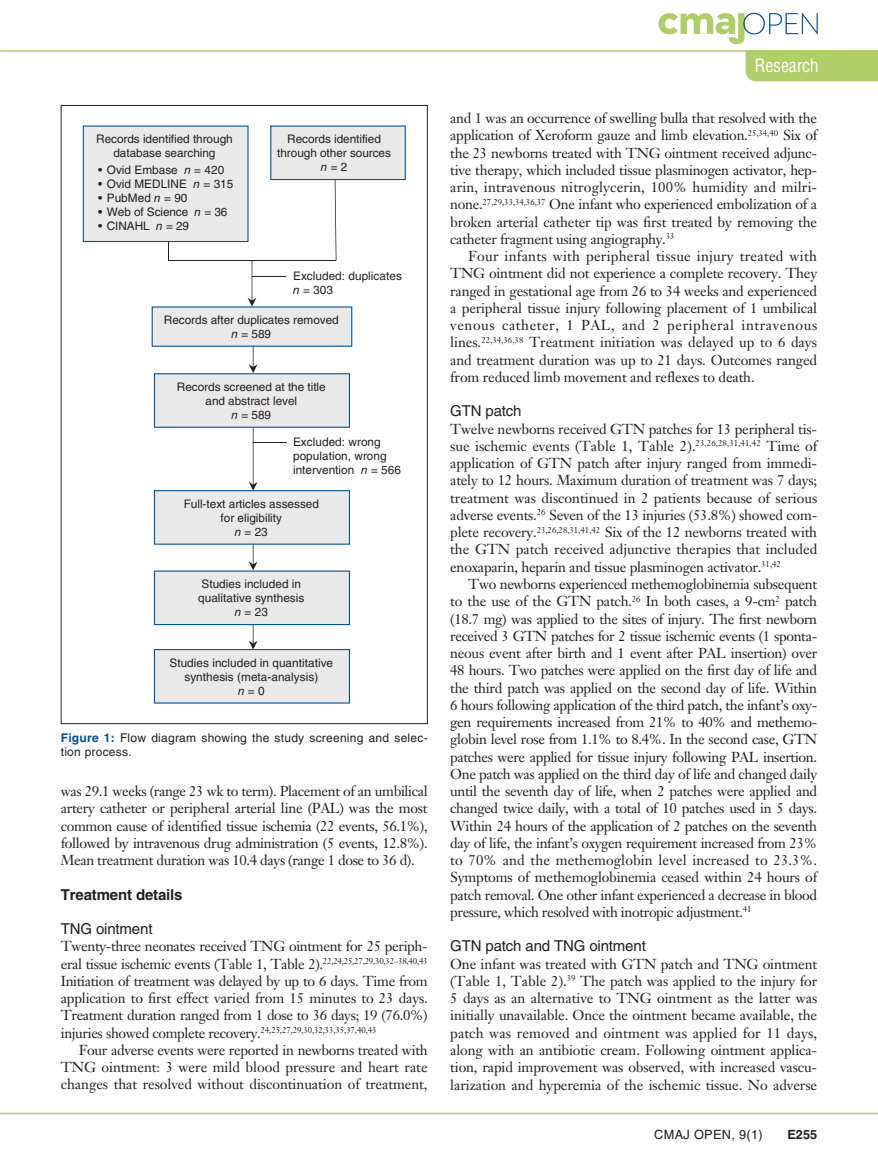
<style>
.page{position:relative;width:878px;height:1175px;background:#fff}
.page>*{position:absolute;margin:0;border:0;box-sizing:border-box;transform-origin:0 0}
.t1{font:condensed 18px "Helvetica LT Std";letter-spacing:-.01em;color:#fff}
.t2{font:15px "Helvetica LT Std";letter-spacing:-.01em;color:#231f20}
.t3{font:700 15px "Helvetica LT Std";letter-spacing:-.01em;color:#231f20}
.t4{font:14.25px/17.2px "Janson Text LT Std";letter-spacing:-.015em;color:#231f20;text-align:justify}
.t5{font:12.75px "Helvetica LT Std";letter-spacing:.025em;color:#231f20}
.t6{font:700 12.75px "Helvetica LT Std";color:#231f20}
.t7{font:12px/14.2px "Helvetica LT Std";letter-spacing:.02em;color:#231f20}
.t8{font:11.7px/14.1px "Helvetica LT Std";color:#231f20;text-align:center}
.t9{font:8.55px "Janson Text LT Std";letter-spacing:-.015em;color:#231f20}
.s1{font-style:italic}
.s2{font-weight:700;color:#005295}
.s3{font-size:14.25px}
</style>
<div class="page">
<hr style="left:0;top:1112px;width:878px;height:2px;background:#afce69">
<svg style="left:658px;top:13px;width:159px;height:31px"></svg>
<hr style="left:0;top:50px;width:878px;height:2px;background:#afce69">
<div style="left:745px;top:50px;width:133px;height:31px;background:#b0ce69"></div>
<svg style="left:83px;top:125px;width:323px;height:578px"></svg>
<p class="t8" style="left:96px;top:132px;width:138px">Records identified through database searching</p>
<p class="t8" style="left:98px;top:163px;width:128px">• Ovid Embase <span class="s1">n</span> = 420</p>
<p class="t8" style="left:98px;top:177px;width:137px">• Ovid MEDLINE <span class="s1">n</span> = 315</p>
<p class="t8" style="left:98px;top:191px;width:91px">• PubMed <span class="s1">n</span> = 90</p>
<p class="t8" style="left:98px;top:205px;width:131px">• Web of Science <span class="s1">n</span> = 36</p>
<p class="t8" style="left:98px;top:219px;width:93px">• CINAHL <span class="s1">n</span> = 29</p>
<p class="t8" style="left:277px;top:132px;width:115px">Records identified through other sources <span class="s1">n</span> = 2</p>
<p class="t8" style="left:293px;top:268px;width:110px;text-align:left">Excluded: duplicates <span class="s1">n</span> = 303</p>
<p class="t8" style="left:164px;top:313px;width:176px">Records after duplicates removed <span class="s1">n</span> = 589</p>
<p class="t8" style="left:177px;top:379px;width:150px">Records screened at the title and abstract level<br><span class="s1">n</span> = 589</p>
<p class="t8" style="left:293px;top:435px;width:109px;text-align:left">Excluded: wrong population, wrong intervention <span class="s1">n</span> = 566</p>
<p class="t8" style="left:184px;top:496px;width:137px">Full-text articles assessed for eligibility<br><span class="s1">n</span> = 23</p>
<p class="t8" style="left:198px;top:577px;width:108px">Studies included in qualitative synthesis <span class="s1">n</span> = 23</p>
<p class="t8" style="left:169px;top:655px;width:165px">Studies included in quantitative synthesis (meta-analysis)<br><span class="s1">n</span> = 0</p>
<p class="t7" style="left:61px;top:730px;width:368px"><span class="s2">Figure 1:</span> Flow diagram showing the study screening and selec&shy;tion process.</p>
<p class="t4" style="left:61px;top:782px;width:368px">was 29.1 weeks (range 23 wk to term). Placement of an umbilical artery catheter or peripheral arterial line (PAL) was the most common cause of identified tissue ischemia (22 events, 56.1%), followed by intravenous drug administration (5 events, 12.8%).<br>Mean treatment duration was 10.4 days (range 1 dose to 36 d).</p>
<p class="t3" style="left:61px;top:885px;width:123px">Treatment details</p>
<p class="t2" style="left:61px;top:920px;width:93px">TNG ointment</p>
<p class="t4" style="left:61px;top:937px;width:368px">Twenty-three neonates received TNG ointment for 25 periph&shy;eral tissue ischemic events (Table 1, Table 2).<sup>22,24,25,27,29,30,32–38,40,43<br></sup>Initiation of treatment was delayed by up to 6 days. Time from application to first effect varied from 15 minutes to 23 days.<br>Treatment duration ranged from 1 dose to 36 days; 19 (76.0%)</p>
<p class="t9" style="left:61px;top:1024px;width:317px"><span class="s3">injuries showed complete recovery.</span>24,25,27,29,30,32,33,35,37,40,43</p>
<p class="t4" style="left:61px;top:1041px;width:368px;text-indent:18px">Four adverse events were reported in newborns treated with TNG ointment: 3 were mild blood pressure and heart rate changes that resolved without discontinuation of treatment,</p>
<p class="t1" style="left:754px;top:54px;width:66px">Research</p>
<p class="t4" style="left:450px;top:109px;width:368px">and 1 was an occurrence of swelling bulla that resolved with the application of Xeroform gauze and limb elevation.<sup>25,34,40</sup> Six of the 23 newborns treated with TNG ointment received adjunc&shy;tive therapy, which included tissue plasminogen activator, hep&shy;arin, intravenous nitroglycerin, 100% humidity and milri&shy;none.<sup>27,29,33,34,36,37</sup> One infant who experienced embolization of a broken arterial catheter tip was first treated by removing the catheter fragment using angiography.<sup>33</sup></p>
<p class="t4" style="left:450px;top:247px;width:368px;text-indent:18px">Four infants with peripheral tissue injury treated with TNG ointment did not experience a complete recovery. They ranged in gestational age from 26 to 34 weeks and experienced a peripheral tissue injury following placement of 1 umbilical venous catheter, 1 PAL, and 2 peripheral intravenous lines.<sup>22,34,36,38</sup> Treatment initiation was delayed up to 6 days and treatment duration was up to 21 days. Outcomes ranged from reduced limb movement and reflexes to death.</p>
<p class="t2" style="left:450px;top:402px;width:73px">GTN patch</p>
<p class="t4" style="left:450px;top:420px;width:368px">Twelve newborns received GTN patches for 13 peripheral tis&shy;sue ischemic events (Table 1, Table 2).<sup>23,26,28,31,41,42</sup> Time of application of GTN patch after injury ranged from immedi&shy;ately to 12 hours. Maximum duration of treatment was 7 days; treatment was discontinued in 2 patients because of serious adverse events.<sup>26</sup> Seven of the 13 injuries (53.8%) showed com&shy;plete recovery.<sup>23,26,28,31,41,42</sup> Six of the 12 newborns treated with the GTN patch received adjunctive therapies that included enoxaparin, heparin and tissue plasminogen activator.<sup>31,42</sup></p>
<p class="t4" style="left:450px;top:575px;width:368px;text-indent:18px">Two newborns experienced methemoglobinemia subsequent to the use of the GTN patch.<sup>26</sup> In both cases, a 9-cm<sup>2</sup> patch (18.7 mg) was applied to the sites of injury. The first newborn received 3 GTN patches for 2 tissue ischemic events (1 sponta&shy;neous event after birth and 1 event after PAL insertion) over 48 hours. Two patches were applied on the first day of life and the third patch was applied on the second day of life. Within 6 hours following application of the third patch, the infant’s oxy&shy;gen requirements increased from 21% to 40% and methemo&shy;globin level rose from 1.1% to 8.4%. In the second case, GTN patches were applied for tissue injury following PAL insertion.<br>One patch was applied on the third day of life and changed daily until the seventh day of life, when 2 patches were applied and changed twice daily, with a total of 10 patches used in 5 days.<br>Within 24 hours of the application of 2 patches on the seventh day of life, the infant’s oxygen requirement increased from 23% to 70% and the methemoglobin level increased to 23.3%.<br>Symptoms of methemoglobinemia ceased within 24 hours of patch removal. One other infant experienced a decrease in blood pressure, which resolved with inotropic adjustment.<sup>41</sup></p>
<p class="t2" style="left:450px;top:937px;width:197px">GTN patch and TNG ointment</p>
<p class="t4" style="left:450px;top:955px;width:368px">One infant was treated with GTN patch and TNG ointment (Table 1, Table 2).<sup>39</sup> The patch was applied to the injury for 5 days as an alternative to TNG ointment as the latter was initially unavailable. Once the ointment became available, the patch was removed and ointment was applied for 11 days, along with an antibiotic cream. Following ointment applica&shy;tion, rapid improvement was observed, with increased vascu&shy;larization and hyperemia of the ischemic tissue. No adverse</p>
<p class="t5" style="left:654px;top:1127px;width:110px">CMAJ OPEN, 9(1)</p>
<p class="t6" style="left:787px;top:1126px;width:31px">E255</p>
</div>
